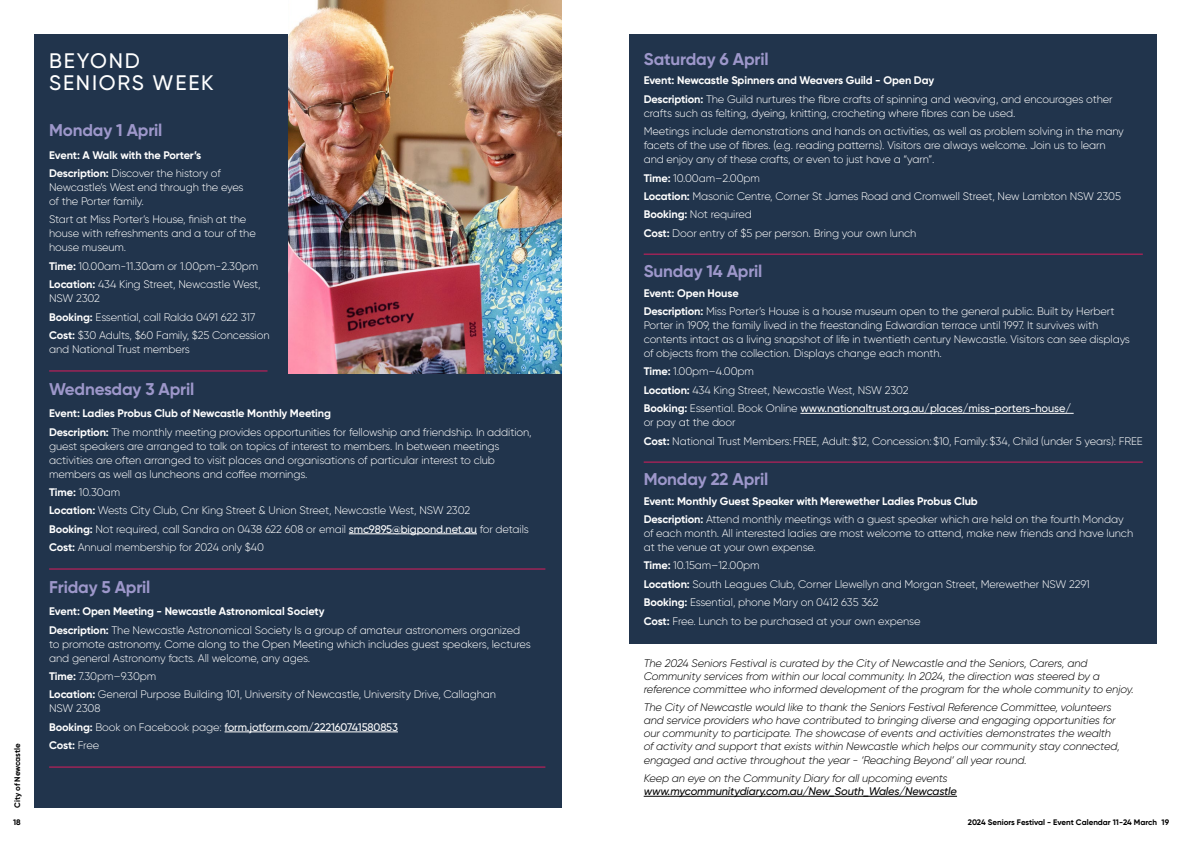
<style>
.page{position:relative;width:1191px;height:842px;background:#fff}
.page>*{position:absolute;margin:0;border:0;box-sizing:border-box;transform-origin:0 0}
.t1{font:500 21px/22.7px "Gilroy";letter-spacing:.085em;color:#fff}
.t2{font:700 17px "Gilroy";letter-spacing:-.01em;color:#9d97ca}
.t3{font:300 11px/18.4px "Gilroy";letter-spacing:-.01em;color:#fff}
.t4{font:italic 300 11px/13px "Gilroy";letter-spacing:-.01em;color:#000}
.t5{font:700 11px/18.4px "Gilroy";letter-spacing:-.01em;color:#fff}
.t6{font:500 11px/18.4px "Gilroy";letter-spacing:-.01em;color:#fff}
.t7{font:italic 500 11px "Gilroy";letter-spacing:-.01em;color:#000}
.t8{font:700 8px "Gilroy";color:#000}
.s1{font-weight:300}
.s2{font-weight:700}
.s3{font-weight:500}
</style>
<div class="page">
<div style="left:629px;top:34px;width:528px;height:609px;background:#21344c"></div>
<div style="left:34px;top:34px;width:527px;height:774px;background:#21344c"></div>
<hr style="left:349px;top:533px;width:128px;height:1px;background:#fff">
<hr style="left:225px;top:732px;width:173px;height:1px;background:#fff">
<hr style="left:49px;top:370px;width:218px;height:1px;background:#da1c5c">
<hr style="left:49px;top:568px;width:496px;height:1px;background:#da1c5c">
<hr style="left:49px;top:766px;width:496px;height:1px;background:#da1c5c">
<hr style="left:800px;top:413px;width:273px;height:1px;background:#fff">
<hr style="left:643px;top:796px;width:314px;height:1px;background:#000">
<hr style="left:643px;top:254px;width:499px;height:1px;background:#da1c5c">
<hr style="left:643px;top:462px;width:499px;height:1px;background:#da1c5c">
<img style="left:288px;top:0;width:273px;height:373px">
<p class="t8" style="left:12px;top:808px;width:66px;rotate:-90deg">City of Newcastle</p>
<p class="t8" style="left:13px;top:817px;width:9px">18</p>
<h1 class="t1" style="left:49px;top:49px;width:166px">BEYOND<br>SENIORS WEEK</h1>
<h2 class="t2" style="left:49px;top:120px;width:115px">Monday 1 April</h2>
<p class="t5" style="left:49px;top:146px;width:173px">Event: A Walk with the Porter’s<br>Description: <span class="s1">Discover the history of</span></p>
<p class="t3" style="left:49px;top:180px;width:196px;line-height:14px">Newcastle’s West end through the eyes of the Porter family.</p>
<p class="t3" style="left:49px;top:212px;width:208px;line-height:14px">Start at Miss Porter’s House, finish at the house with refreshments and a tour of the house museum.</p>
<p class="t3" style="left:49px;top:257px;width:213px"><span class="s2">Time:</span> 10.00am-11.30am or 1.00pm-2.30pm<br><span class="s2">Location:</span> 434 King Street, Newcastle West,</p>
<p class="t3" style="left:49px;top:289px;width:222px">NSW 2302<br><span class="s2">Booking:</span> Essential, call Ralda 0491 622 317<br><span class="s2">Cost:</span> $30 Adults, $60 Family, $25 Concession</p>
<p class="t3" style="left:49px;top:340px;width:142px">and National Trust members</p>
<h2 class="t2" style="left:49px;top:378px;width:147px">Wednesday 3 April</h2>
<p class="t3" style="left:49px;top:404px;width:484px"><span class="s2">Event: Ladies Probus Club of Newcastle Monthly Meeting<br>Description:</span> The monthly meeting provides opportunities for fellowship and friendship. In addition,</p>
<p class="t3" style="left:49px;top:439px;width:452px;line-height:14px">guest speakers are arranged to talk on topics of interest to members. In between meetings activities are often arranged to visit places and organisations of particular interest to club members as well as luncheons and coffee mornings.</p>
<p class="t3" style="left:49px;top:483px;width:481px"><span class="s2">Time:</span> 10.30am<br><span class="s2">Location:</span> Wests City Club, Cnr King Street &amp; Union Street, Newcastle West, NSW 2302<br><span class="s2">Booking:</span> Not required, call Sandra on 0438 622 608 or email <span class="s3">smc9895@bigpond.net.au</span> for details <span class="s2">Cost:</span> Annual membership for 2024 only $40</p>
<h2 class="t2" style="left:49px;top:576px;width:103px">Friday 5 April</h2>
<p class="t3" style="left:49px;top:602px;width:472px"><span class="s2">Event: Open Meeting - Newcastle Astronomical Society<br>Description:</span> The Newcastle Astronomical Society Is a group of amateur astronomers organized</p>
<p class="t3" style="left:49px;top:637px;width:483px;line-height:14px">to promote astronomy. Come along to the Open Meeting which includes guest speakers, lectures and general Astronomy facts. All welcome, any ages.</p>
<p class="t3" style="left:49px;top:667px;width:448px"><span class="s2">Time:</span> 7.30pm–9.30pm<br><span class="s2">Location:</span> General Purpose Building 101, University of Newcastle, University Drive, Callaghan</p>
<p class="t6" style="left:49px;top:699px;width:350px"><span class="s1">NSW 2308<br></span><span class="s2">Booking:</span> <span class="s1">Book on Facebook page:</span> form.jotform.com/222160741580853<br><span class="s2">Cost:</span> <span class="s1">Free</span></p>
<h2 class="t2" style="left:643px;top:48px;width:126px">Saturday 6 April</h2>
<p class="t3" style="left:643px;top:71px;width:470px"><span class="s2">Event: Newcastle Spinners and Weavers Guild - Open Day<br>Description:</span> The Guild nurtures the fibre crafts of spinning and weaving, and encourages other</p>
<p class="t3" style="left:643px;top:104px;width:482px">crafts such as felting, dyeing, knitting, crocheting where fibres can be used.<br>Meetings include demonstrations and hands on activities, as well as problem solving in the many</p>
<p class="t3" style="left:643px;top:138px;width:463px;line-height:14px">facets of the use of fibres. (e.g. reading patterns). Visitors are always welcome. Join us to learn and enjoy any of these crafts, or even to just have a “yarn”.</p>
<p class="t3" style="left:643px;top:168px;width:479px"><span class="s2">Time:</span> 10.00am–2.00pm<br><span class="s2">Location:</span> Masonic Centre, Corner St James Road and Cromwell Street, New Lambton NSW 2305<br><span class="s2">Booking:</span> Not required<br><span class="s2">Cost:</span> Door entry of $5 per person. Bring your own lunch</p>
<h2 class="t2" style="left:643px;top:260px;width:120px">Sunday 14 April</h2>
<p class="t3" style="left:643px;top:283px;width:472px"><span class="s2">Event: Open House<br>Description:</span> Miss Porter’s House is a house museum open to the general public. Built by Herbert</p>
<p class="t3" style="left:643px;top:318px;width:488px;line-height:14px">Porter in 1909, the family lived in the freestanding Edwardian terrace until 1997. It survives with contents intact as a living snapshot of life in twentieth century Newcastle. Visitors can see displays of objects from the collection. Displays change each month.</p>
<p class="t3" style="left:643px;top:362px;width:429px"><span class="s2">Time:</span> 1.00pm–4.00pm<br><span class="s2">Location:</span> 434 King Street, Newcastle West, NSW 2302<br><span class="s2">Booking:</span> Essential. Book Online <span class="s3">www.nationaltrust.org.au/places/miss-porters-house/</span></p>
<p class="t3" style="left:643px;top:413px;width:500px">or pay at the door<br><span class="s2">Cost:</span> National Trust Members: FREE, Adult: $12, Concession: $10, Family: $34, Child (under 5 years): FREE</p>
<h2 class="t2" style="left:643px;top:468px;width:126px">Monday 22 April</h2>
<p class="t5" style="left:643px;top:491px;width:481px">Event: Monthly Guest Speaker with Merewether Ladies Probus Club<br>Description: <span class="s1">Attend monthly meetings with a guest speaker which are held on the fourth Monday</span></p>
<p class="t3" style="left:643px;top:526px;width:491px;line-height:14px">of each month. All interested ladies are most welcome to attend, make new friends and have lunch at the venue at your own expense.</p>
<p class="t3" style="left:643px;top:556px;width:448px"><span class="s2">Time:</span> 10.15am–12.00pm<br><span class="s2">Location:</span> South Leagues Club, Corner Llewellyn and Morgan Street, Merewether NSW 2291<br><span class="s2">Booking:</span> Essential, phone Mary on 0412 635 362<br><span class="s2">Cost:</span> Free. Lunch to be purchased at your own expense</p>
<p class="t4" style="left:643px;top:656px;width:491px">The 2024 Seniors Festival is curated by the City of Newcastle and the Seniors, Carers, and<br>Community services from within our local community. In 2024, the direction was steered by a reference committee who informed development of the program for the whole community to enjoy.</p>
<p class="t4" style="left:643px;top:701px;width:477px">The City of Newcastle would like to thank the Seniors Festival Reference Committee, volunteers and service providers who have contributed to bringing diverse and engaging opportunities for our community to participate. The showcase of events and activities demonstrates the wealth of activity and support that exists within Newcastle which helps our community stay connected, engaged and active throughout the year - ‘Reaching Beyond’ all year round.</p>
<p class="t4" style="left:643px;top:772px;width:305px">Keep an eye on the Community Diary for all upcoming events</p>
<p class="t7" style="left:643px;top:784px;width:315px">www.mycommunitydiary.com.au/New_South_Wales/Newcastle</p>
<p class="t8" style="left:967px;top:817px;width:203px">2024 Seniors Festival - Event Calendar 11-24 March 19</p>
</div>
